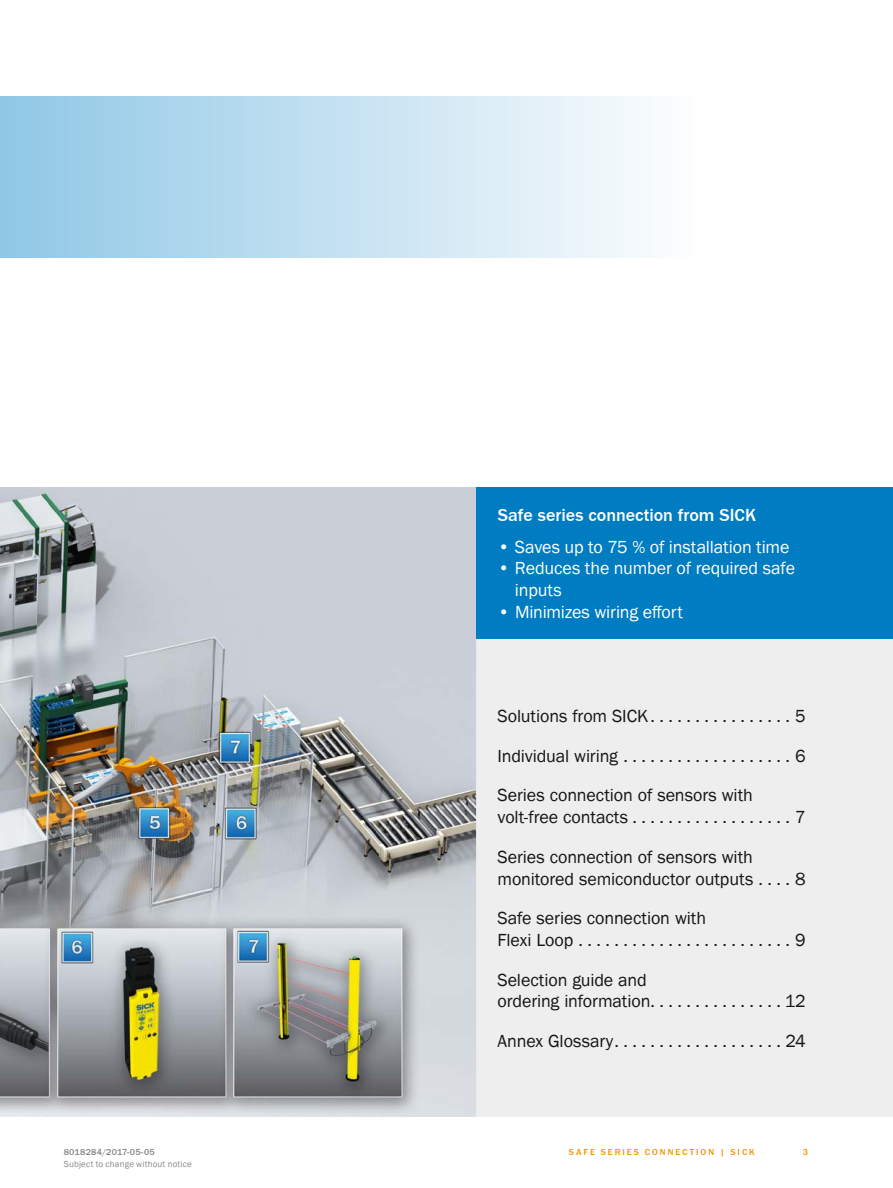
<style>
.page{position:relative;width:893px;height:1188px;background:#fff}
.page>*{position:absolute;margin:0;border:0;box-sizing:border-box;transform-origin:0 0}
.t1{font:18px/21.8px "SICK Franklin";letter-spacing:-.005em;color:#000}
.t2{font:18px/21.8px "SICK Franklin";letter-spacing:-.01em;color:#fff}
.t3{font:500 18px "SICK Franklin";color:#fff}
.t4{font:9px "SICK Franklin";letter-spacing:.02em;color:#878787}
.t5{font:500 9px "SICK Franklin";letter-spacing:.225em;color:#f39200}
.t6{font:500 9px "SICK Franklin";letter-spacing:.02em;color:#878787}
</style>
<div class="page">
<div style="left:0;top:97px;width:694px;height:161px;background:linear-gradient(to right,#8fc7e6,#fdfefe)"></div>
<img style="left:0;top:488px;width:476px;height:629px">
<div style="left:476px;top:639px;width:417px;height:478px;background:#ededed"></div>
<div style="left:476px;top:488px;width:417px;height:151px;background:#007cc2"></div>
<p class="t3" style="left:498px;top:503px;width:260px">Safe series connection from SICK</p>
<p class="t2" style="left:498px;top:536px;width:293px">• Saves up to 75 % of installation time</p>
<p class="t2" style="left:515px;top:558px;width:282px;text-indent:-17px">• Reduces the number of required safe inputs</p>
<p class="t2" style="left:498px;top:601px;width:186px">• Minimizes wiring effort</p>
<p class="t1" style="left:497px;top:706px;width:310px">Solutions from SICK . . . . . . . . . . . . . . . . 5</p>
<p class="t1" style="left:497px;top:745px;width:310px">Individual wiring . . . . . . . . . . . . . . . . . . . 6</p>
<p class="t1" style="left:497px;top:785px;width:310px">Series connection of sensors with volt-free contacts . . . . . . . . . . . . . . . . . . 7</p>
<p class="t1" style="left:497px;top:846px;width:310px">Series connection of sensors with monitored semiconductor outputs . . . . 8</p>
<p class="t1" style="left:497px;top:908px;width:310px">Safe series connection with<br>Flexi Loop . . . . . . . . . . . . . . . . . . . . . . . . 9</p>
<p class="t1" style="left:497px;top:969px;width:310px">Selection guide and<br>ordering information . . . . . . . . . . . . . . 12</p>
<p class="t1" style="left:497px;top:1030px;width:310px">Annex Glossary . . . . . . . . . . . . . . . . . . . 24</p>
<p class="t6" style="left:64px;top:1146px;width:92px">8018284/2017-05-05</p>
<p class="t5" style="left:569px;top:1146px;width:187px">Safe s eri es connecti on | SICK</p>
<p class="t4" style="left:64px;top:1159px;width:130px">Subject to change without notice</p>
<p class="t5" style="left:803px;top:1146px;width:7px">3</p>
</div>
